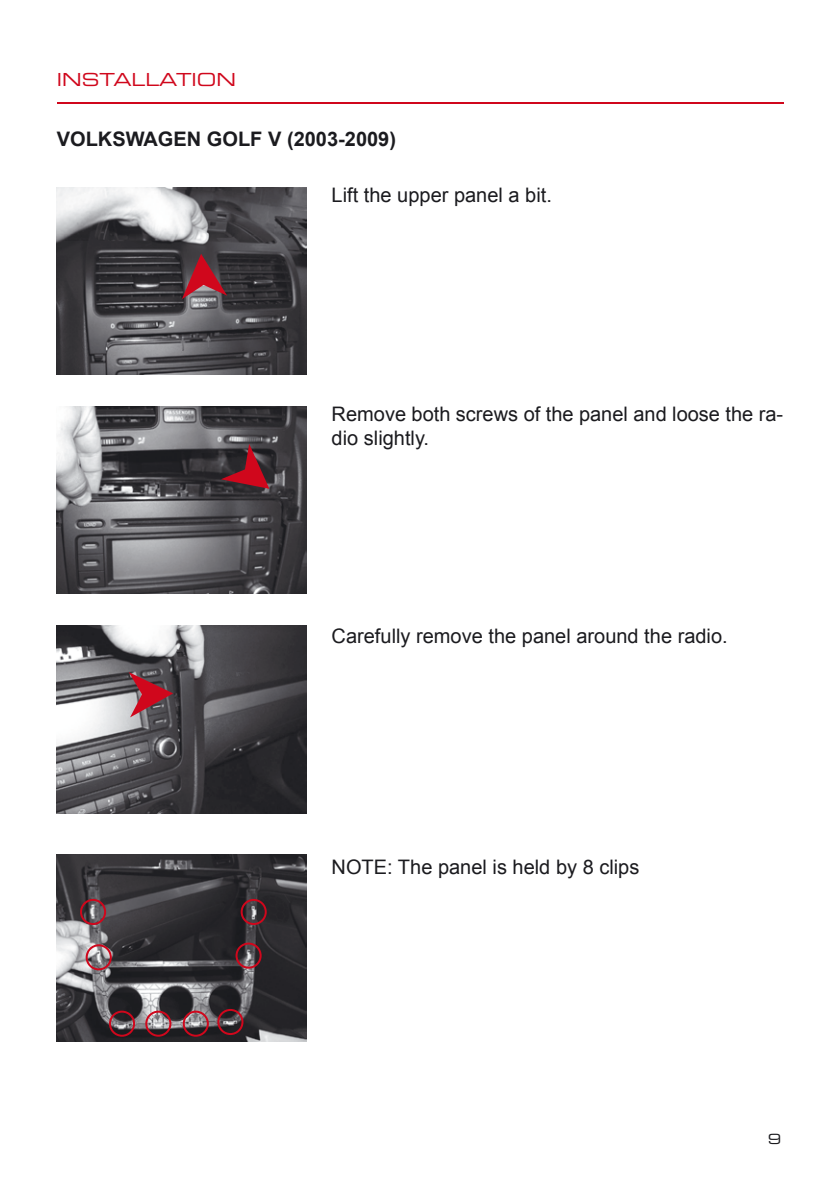
<style>
.page{position:relative;width:840px;height:1191px;background:#fff}
.page>*{position:absolute;margin:0;border:0;box-sizing:border-box;transform-origin:0 0}
.t1{font:20px/24px "Arial";color:#1b1b1f}
.t2{font:700 20px "Arial";color:#1b1b1f}
.t3{font:18px "Eurostile Extended Two";color:#d0071c}
.t4{font:14px "Eurostile Extended Two";color:#1b1b1f}
</style>
<div class="page">
<svg style="left:57px;top:102px;width:725px;height:2px"></svg>
<img style="left:57px;top:187px;width:249px;height:187px">
<img style="left:57px;top:406px;width:249px;height:188px">
<img style="left:57px;top:626px;width:249px;height:187px">
<img style="left:57px;top:854px;width:249px;height:187px">
<svg style="left:221px;top:444px;width:48px;height:45px;background:#692730"></svg>
<svg style="left:182px;top:254px;width:45px;height:45px;background:#7c353f"></svg>
<svg style="left:129px;top:672px;width:44px;height:45px;background:#8b434d"></svg>
<div style="left:80px;top:899px;width:26px;height:26px;border:2px solid #d0071c;border-radius:50%"></div>
<div style="left:86px;top:944px;width:26px;height:26px;border:2px solid #d0071c;border-radius:50%"></div>
<div style="left:109px;top:1010px;width:26px;height:26px;border:2px solid #d0071c;border-radius:50%"></div>
<div style="left:145px;top:1010px;width:26px;height:26px;border:2px solid #d0071c;border-radius:50%"></div>
<div style="left:183px;top:1010px;width:26px;height:26px;border:2px solid #d0071c;border-radius:50%"></div>
<div style="left:217px;top:1009px;width:26px;height:26px;border:2px solid #d0071c;border-radius:50%"></div>
<div style="left:235px;top:942px;width:26px;height:26px;border:2px solid #d0071c;border-radius:50%"></div>
<div style="left:240px;top:899px;width:26px;height:26px;border:2px solid #d0071c;border-radius:50%"></div>
<p class="t3" style="left:57px;top:67px;width:181px">INSTALLATION</p>
<p class="t2" style="left:57px;top:126px;width:340px">VOLKSWAGEN GOLF V (2003-2009)</p>
<p class="t1" style="left:331px;top:183px;width:222px">Lift the upper panel a bit.</p>
<p class="t1" style="left:331px;top:402px;width:453px">Remove both screws of the panel and loose the ra&shy;dio slightly.</p>
<p class="t1" style="left:331px;top:624px;width:397px">Carefully remove the panel around the radio.</p>
<p class="t1" style="left:331px;top:854px;width:309px">NOTE: The panel is held by 8 clips</p>
<p class="t4" style="left:767px;top:1129px;width:15px">9</p>
</div>
